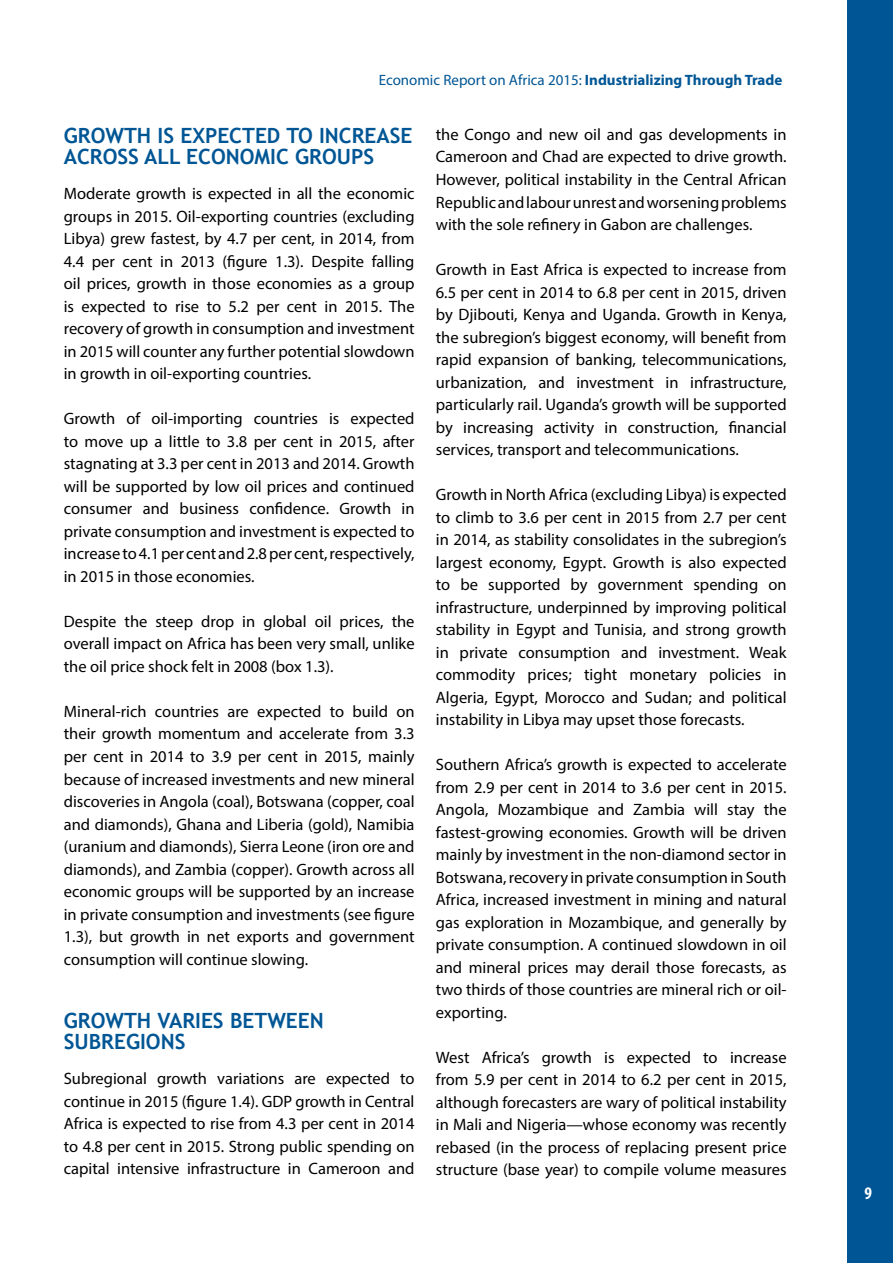
<style>
.page{position:relative;width:893px;height:1263px;background:#fff}
.page>*{position:absolute;margin:0;border:0;box-sizing:border-box;transform-origin:0 0}
.t1{font:700 21px/21px "Trebuchet MS";color:#005695}
.t2{font:700 condensed 17.7px "Myriad Pro";color:#fff}
.t3{font:16.5px/22.5px "Myriad Pro";color:#000;text-align:justify}
.t4{font:15px "Myriad Pro";color:#005695}
.s1{font-weight:700}
</style>
<div class="page">
<div style="left:847px;top:0;width:46px;height:1263px;background:#005695"></div>
<p class="t4" style="left:379px;top:71px;width:405px">Economic Report on Africa 2015: <span class="s1">Industrializing Through Trade</span></p>
<p class="t1" style="left:64px;top:125px;width:350px">GROWTH IS EXPECTED TO INCREASE<br>ACROSS ALL ECONOMIC GROUPS</p>
<p class="t3" style="left:64px;top:182px;width:352px">Moderate growth is expected in all the economic groups in 2015. Oil-exporting countries (excluding Libya) grew fastest, by 4.7 per cent, in 2014, from 4.4 per cent in 2013 (figure 1.3). Despite falling oil prices, growth in those economies as a group is expected to rise to 5.2 per cent in 2015. The recovery of growth in consumption and investment in 2015 will counter any further potential slowdown in growth in oil-exporting countries.</p>
<p class="t3" style="left:64px;top:407px;width:352px">Growth of oil-importing countries is expected to move up a little to 3.8 per cent in 2015, after stagnating at 3.3 per cent in 2013 and 2014. Growth will be supported by low oil prices and continued consumer and business confidence. Growth in private consumption and investment is expected to increase to 4.1 per cent and 2.8 per cent, respectively, in 2015 in those economies.</p>
<p class="t3" style="left:64px;top:610px;width:352px">Despite the steep drop in global oil prices, the overall impact on Africa has been very small, unlike the oil price shock felt in 2008 (box 1.3).</p>
<p class="t3" style="left:64px;top:700px;width:352px">Mineral-rich countries are expected to build on their growth momentum and accelerate from 3.3 per cent in 2014 to 3.9 per cent in 2015, mainly because of increased investments and new mineral discoveries in Angola (coal), Botswana (copper, coal and diamonds), Ghana and Liberia (gold), Namibia (uranium and diamonds), Sierra Leone (iron ore and diamonds), and Zambia (copper). Growth across all economic groups will be supported by an increase in private consumption and investments (see figure 1.3), but growth in net exports and government consumption will continue slowing.</p>
<p class="t1" style="left:64px;top:1010px;width:262px">GROWTH VARIES BETWEEN<br>SUBREGIONS</p>
<p class="t3" style="left:64px;top:1067px;width:352px">Subregional growth variations are expected to continue in 2015 (figure 1.4). GDP growth in Central Africa is expected to rise from 4.3 per cent in 2014 to 4.8 per cent in 2015. Strong public spending on capital intensive infrastructure in Cameroon and</p>
<p class="t3" style="left:436px;top:123px;width:352px">the Congo and new oil and gas developments in Cameroon and Chad are expected to drive growth.<br>However, political instability in the Central African Republic and labour unrest and worsening problems with the sole refinery in Gabon are challenges.</p>
<p class="t3" style="left:436px;top:258px;width:352px">Growth in East Africa is expected to increase from 6.5 per cent in 2014 to 6.8 per cent in 2015, driven by Djibouti, Kenya and Uganda. Growth in Kenya, the subregion’s biggest economy, will benefit from rapid expansion of banking, telecommunications, urbanization, and investment in infrastructure, particularly rail. Uganda’s growth will be supported by increasing activity in construction, financial services, transport and telecommunications.</p>
<p class="t3" style="left:436px;top:483px;width:352px">Growth in North Africa (excluding Libya) is expected to climb to 3.6 per cent in 2015 from 2.7 per cent in 2014, as stability consolidates in the subregion’s largest economy, Egypt. Growth is also expected to be supported by government spending on infrastructure, underpinned by improving political stability in Egypt and Tunisia, and strong growth in private consumption and investment. Weak commodity prices; tight monetary policies in Algeria, Egypt, Morocco and Sudan; and political instability in Libya may upset those forecasts.</p>
<p class="t3" style="left:436px;top:753px;width:352px">Southern Africa’s growth is expected to accelerate from 2.9 per cent in 2014 to 3.6 per cent in 2015.<br>Angola, Mozambique and Zambia will stay the fastest-growing economies. Growth will be driven mainly by investment in the non-diamond sector in Botswana, recovery in private consumption in South Africa, increased investment in mining and natural gas exploration in Mozambique, and generally by private consumption. A continued slowdown in oil and mineral prices may derail those forecasts, as two thirds of those countries are mineral rich or oil&shy;exporting.</p>
<p class="t3" style="left:436px;top:1046px;width:352px">West Africa’s growth is expected to increase from 5.9 per cent in 2014 to 6.2 per cent in 2015, although forecasters are wary of political instability in Mali and Nigeria—whose economy was recently rebased (in the process of replacing present price structure (base year) to compile volume measures</p>
<p class="t2" style="left:864px;top:1181px;width:9px">9</p>
</div>
